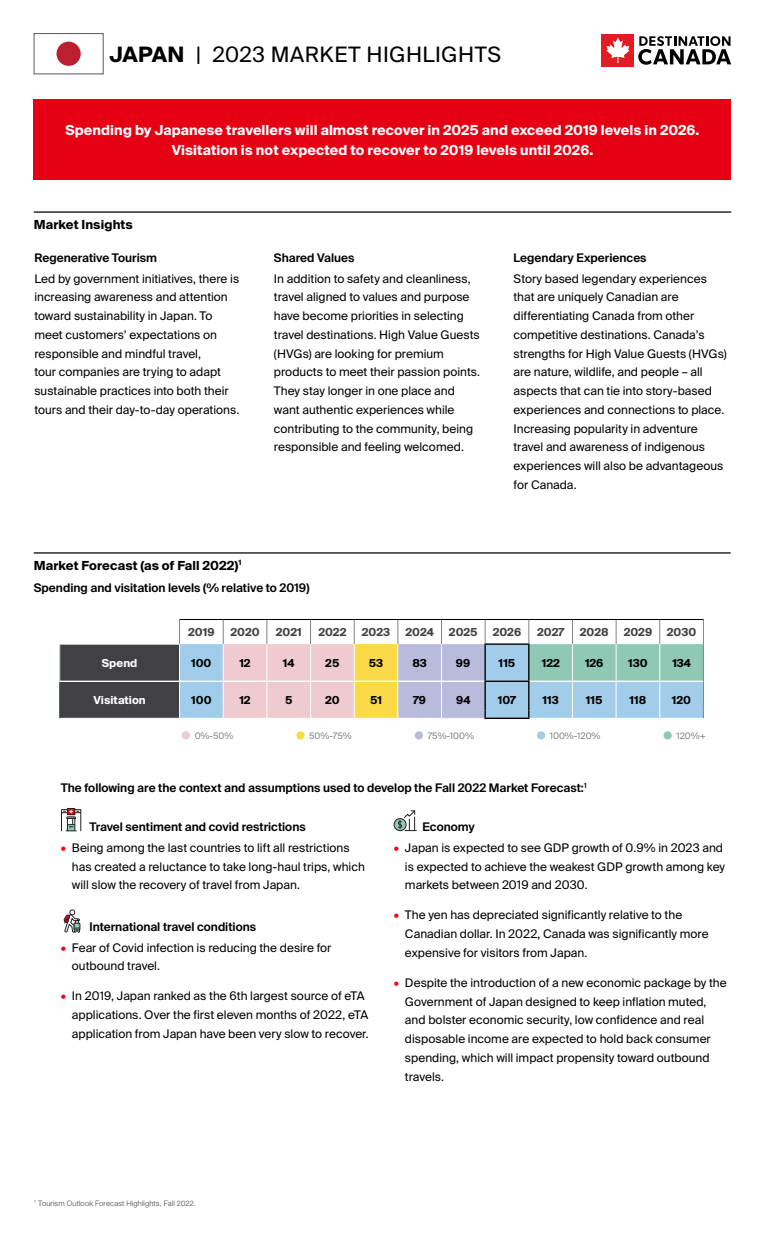
<style>
.page{position:relative;width:765px;height:1260px;background:#fff}
.page>*{position:absolute;margin:0;border:0;box-sizing:border-box;transform-origin:0 0}
.t1{font:21.25px "Suisse Intl";letter-spacing:.02em;color:#000}
.t2{font:700 13.75px/20px "Suisse Intl";letter-spacing:.005em;color:#fff;text-align:center}
.t3{font:700 12.5px "Suisse Intl";letter-spacing:.01em;color:#000}
.t4{font:11.88px/18.8px "Suisse Intl";color:#000}
.t5{font:600 11.88px "Suisse Intl";color:#000}
.t6{font:700 11px "Suisse Intl";color:#000}
.t7{font:700 11px "Suisse Intl";color:#414042}
.t8{font:700 11px "Suisse Intl";color:#fff}
.t9{font:9px "Suisse Intl";color:#808285}
.t10{font:300 7.5px "Helvetica Neue LT Pro";letter-spacing:.025em;color:#414042}
.s1{font-weight:700}
.s2{color:#f50014}
</style>
<div class="page">
<div style="left:602px;top:34px;width:32px;height:33px;background:#e31b23"></div>
<svg style="left:606px;top:37px;width:24px;height:26px"></svg>
<svg style="left:638px;top:36px;width:93px;height:29px"></svg>
<hr style="left:34px;top:552px;width:697px;height:2px;background:#000">
<hr style="left:34px;top:211px;width:697px;height:2px;background:#000">
<div style="left:182px;top:731px;width:8px;height:9px;background:#efcad0;border-radius:50%"></div>
<div style="left:296px;top:731px;width:9px;height:9px;background:#fada46;border-radius:50%"></div>
<div style="left:664px;top:731px;width:8px;height:9px;background:#8fc9b5;border-radius:50%"></div>
<div style="left:537px;top:731px;width:8px;height:9px;background:#a1cdeb;border-radius:50%"></div>
<div style="left:415px;top:731px;width:8px;height:9px;background:#b8bbda;border-radius:50%"></div>
<div style="left:34px;top:99px;width:697px;height:81px;background:#e60013"></div>
<div style="left:57px;top:42px;width:24px;height:24px;background:#bc2030;border-radius:50%"></div>
<div style="left:34px;top:33px;width:69px;height:41px;border:1px solid #58595b"></div>
<hr style="left:179px;top:619px;width:44px;height:1px;background:#000">
<hr style="left:223px;top:619px;width:44px;height:1px;background:#000">
<hr style="left:267px;top:619px;width:44px;height:1px;background:#000">
<hr style="left:311px;top:619px;width:43px;height:1px;background:#000">
<hr style="left:354px;top:619px;width:44px;height:1px;background:#000">
<hr style="left:398px;top:619px;width:44px;height:1px;background:#000">
<hr style="left:442px;top:619px;width:43px;height:1px;background:#000">
<hr style="left:485px;top:619px;width:44px;height:1px;background:#000">
<hr style="left:529px;top:619px;width:43px;height:1px;background:#000">
<hr style="left:572px;top:619px;width:44px;height:1px;background:#000">
<hr style="left:616px;top:619px;width:44px;height:1px;background:#000">
<hr style="left:660px;top:619px;width:44px;height:1px;background:#000">
<svg style="left:60px;top:620px;width:644px;height:98px"></svg>
<hr style="left:484px;top:718px;width:46px;height:1px;background:#000">
<div style="left:67px;top:808px;width:8px;height:7px;border:1px solid #231f20"></div>
<svg style="left:61px;top:809px;width:20px;height:23px"></svg>
<svg style="left:70px;top:909px;width:11px;height:23px"></svg>
<svg style="left:63px;top:910px;width:17px;height:23px"></svg>
<svg style="left:393px;top:818px;width:24px;height:14px"></svg>
<div style="left:394px;top:819px;width:12px;height:12px;background:#8fc9b5;border-radius:50%"></div>
<div style="left:394px;top:818px;width:12px;height:13px;border:1px solid #231f20;border-radius:50%"></div>
<svg style="left:398px;top:810px;width:18px;height:21px"></svg>
<h1 class="t1" style="left:109px;top:42px;width:393px"><span class="s1">JAPAN</span> | 2023 MARKET HIGHLIGHTS</h1>
<p class="t2" style="left:65px;top:120px;width:636px">Spending by Japanese travellers will almost recover in 2025 and exceed 2019 levels in 2026.<br>Visitation is not expected to recover to 2019 levels until 2026.</p>
<p class="t3" style="left:34px;top:217px;width:101px">Market Insights</p>
<p class="t5" style="left:34px;top:251px;width:124px">Regenerative Tourism</p>
<p class="t4" style="left:34px;top:269px;width:207px">Led by government initiatives, there is increasing awareness and attention toward sustainability in Japan. To meet customers’ expectations on responsible and mindful travel,<br>tour companies are trying to adapt sustainable practices into both their tours and their day-to-day operations.</p>
<p class="t5" style="left:274px;top:251px;width:82px">Shared Values</p>
<p class="t4" style="left:274px;top:269px;width:208px">In addition to safety and cleanliness, travel aligned to values and purpose have become priorities in selecting travel destinations. High Value Guests (HVGs) are looking for premium products to meet their passion points.<br>They stay longer in one place and want authentic experiences while contributing to the community, being responsible and feeling welcomed.</p>
<p class="t3" style="left:34px;top:558px;width:209px">Market Forecast (as of Fall 2022)<sup>1</sup></p>
<p class="t5" style="left:34px;top:581px;width:277px">Spending and visitation levels (% relative to 2019)</p>
<p class="t5" style="left:514px;top:251px;width:135px">Legendary Experiences</p>
<p class="t4" style="left:514px;top:269px;width:215px">Story based legendary experiences that are uniquely Canadian are differentiating Canada from other competitive destinations. Canada’s strengths for High Value Guests (HVGs) are nature, wildlife, and people – all aspects that can tie into story-based experiences and connections to place.<br>Increasing popularity in adventure travel and awareness of indigenous experiences will also be advantageous for Canada.</p>
<p class="t7" style="left:188px;top:626px;width:28px">2019</p>
<p class="t7" style="left:230px;top:626px;width:31px">2020</p>
<p class="t7" style="left:276px;top:626px;width:27px">2021</p>
<p class="t7" style="left:318px;top:626px;width:30px">2022</p>
<p class="t7" style="left:362px;top:626px;width:30px">2023</p>
<p class="t7" style="left:406px;top:626px;width:30px">2024</p>
<p class="t7" style="left:449px;top:626px;width:30px">2025</p>
<p class="t7" style="left:493px;top:626px;width:30px">2026</p>
<p class="t7" style="left:537px;top:626px;width:29px">2027</p>
<p class="t7" style="left:580px;top:626px;width:30px">2028</p>
<p class="t7" style="left:624px;top:626px;width:30px">2029</p>
<p class="t7" style="left:667px;top:626px;width:31px">2030</p>
<p class="t8" style="left:102px;top:656px;width:37px">Spend</p>
<p class="t6" style="left:191px;top:656px;width:22px">100</p>
<p class="t6" style="left:239px;top:656px;width:13px">12</p>
<p class="t6" style="left:283px;top:656px;width:13px">14</p>
<p class="t6" style="left:325px;top:656px;width:16px">25</p>
<p class="t6" style="left:369px;top:656px;width:16px">53</p>
<p class="t6" style="left:412px;top:656px;width:16px">83</p>
<p class="t6" style="left:456px;top:656px;width:16px">99</p>
<p class="t6" style="left:499px;top:657px;width:18px">115</p>
<p class="t6" style="left:542px;top:656px;width:20px">122</p>
<p class="t6" style="left:585px;top:656px;width:20px">126</p>
<p class="t6" style="left:628px;top:656px;width:21px">130</p>
<p class="t6" style="left:672px;top:656px;width:20px">134</p>
<p class="t8" style="left:94px;top:694px;width:54px">Visitation</p>
<p class="t6" style="left:191px;top:694px;width:22px">100</p>
<p class="t6" style="left:239px;top:694px;width:13px">12</p>
<p class="t6" style="left:285px;top:694px;width:9px">5</p>
<p class="t6" style="left:325px;top:694px;width:16px">20</p>
<p class="t6" style="left:370px;top:694px;width:13px">51</p>
<p class="t6" style="left:413px;top:694px;width:14px">79</p>
<p class="t6" style="left:456px;top:694px;width:16px">94</p>
<p class="t6" style="left:498px;top:694px;width:20px">107</p>
<p class="t6" style="left:542px;top:694px;width:18px">113</p>
<p class="t6" style="left:586px;top:694px;width:18px">115</p>
<p class="t6" style="left:630px;top:694px;width:18px">118</p>
<p class="t6" style="left:672px;top:694px;width:21px">120</p>
<p class="t9" style="left:195px;top:730px;width:40px">0%-50%</p>
<p class="t9" style="left:309px;top:730px;width:44px">50%-75%</p>
<p class="t9" style="left:428px;top:730px;width:48px">75%-100%</p>
<p class="t9" style="left:550px;top:730px;width:52px">100%-120%</p>
<p class="t9" style="left:676px;top:730px;width:31px">120%+</p>
<p class="t5" style="left:61px;top:781px;width:527px">The following are the context and assumptions used to develop the Fall 2022 Market Forecast:<sup>1</sup></p>
<p class="t5" style="left:89px;top:820px;width:218px">Travel sentiment and covid restrictions</p>
<p class="t4" style="left:72px;top:838px;width:295px;text-indent:-11px"><span class="s2">•</span> Being among the last countries to lift all restrictions has created a reluctance to take long-haul trips, which will slow the recovery of travel from Japan.</p>
<p class="t5" style="left:89px;top:920px;width:168px">International travel conditions</p>
<p class="t4" style="left:72px;top:938px;width:261px;text-indent:-11px"><span class="s2">•</span> Fear of Covid infection is reducing the desire for outbound travel.</p>
<p class="t4" style="left:72px;top:987px;width:298px;text-indent:-11px"><span class="s2">•</span> In 2019, Japan ranked as the 6th largest source of eTA applications. Over the first eleven months of 2022, eTA application from Japan have been very slow to recover.</p>
<p class="t5" style="left:422px;top:820px;width:54px">Economy</p>
<p class="t4" style="left:405px;top:838px;width:322px;text-indent:-11px"><span class="s2">•</span> Japan is expected to see GDP growth of 0.9% in 2023 and is expected to achieve the weakest GDP growth among key markets between 2019 and 2030.</p>
<p class="t4" style="left:405px;top:906px;width:305px;text-indent:-11px"><span class="s2">•</span> The yen has depreciated significantly relative to the<br>Canadian dollar. In 2022, Canada was significantly more expensive for visitors from Japan.</p>
<p class="t4" style="left:405px;top:973px;width:323px;text-indent:-11px"><span class="s2">•</span> Despite the introduction of a new economic package by the Government of Japan designed to keep inflation muted, and bolster economic security, low confidence and real disposable income are expected to hold back consumer spending, which will impact propensity toward outbound travels.</p>
<p class="t10" style="left:34px;top:1199px;width:164px"><sup>1</sup> Tourism Outlook Forecast Highlights, Fall 2022.</p>
</div>
